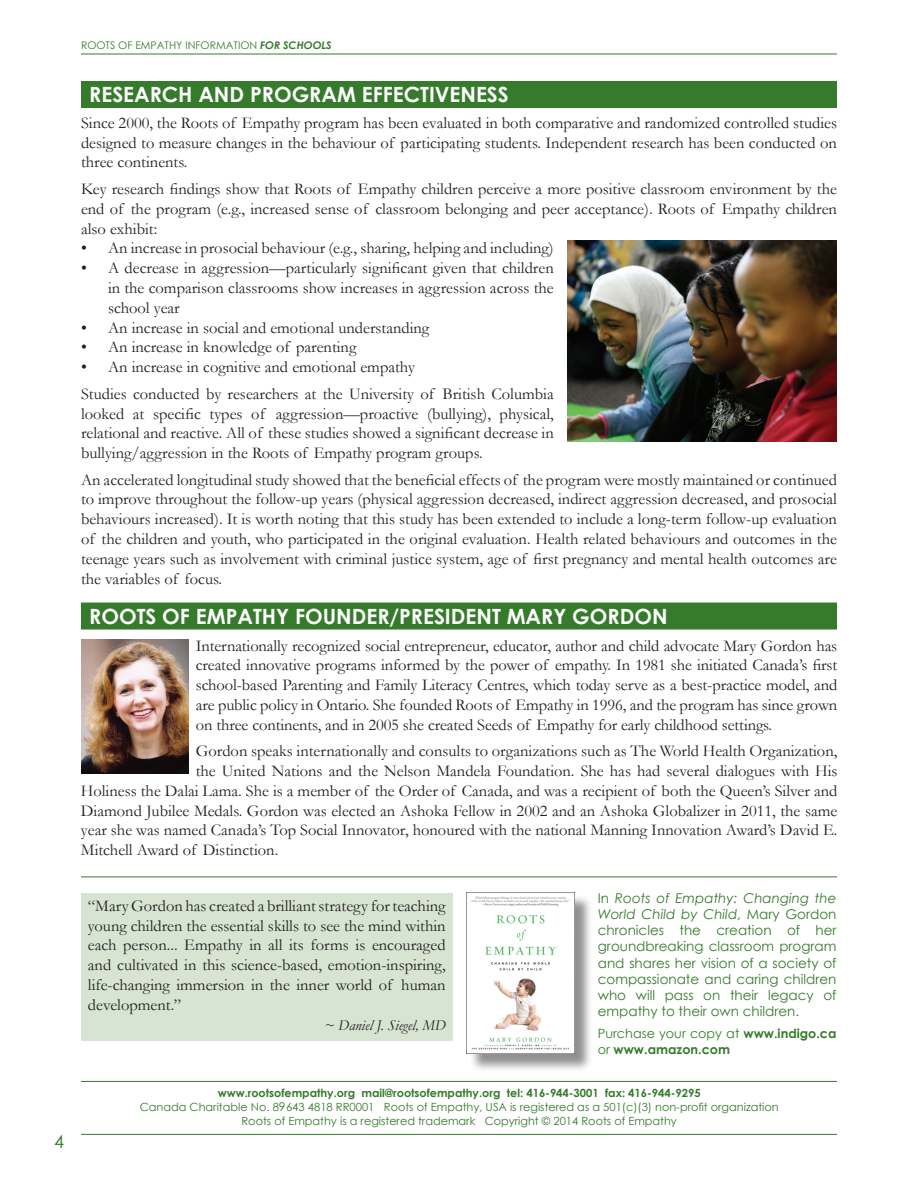
<style>
.page{position:relative;width:918px;height:1188px;background:#fff}
.page>*{position:absolute;margin:0;border:0;box-sizing:border-box;transform-origin:0 0}
.body{font:700 21px "Century Gothic";color:#fff}
.t1{font:18px "Century Gothic";color:#357b2b}
.body-2{font:16.5px/19.8px "Garamond";color:#231f20;text-align:justify}
.body-3{font:italic 15px "Garamond";color:#231f20}
.body-4{font:13.5px/16.2px "Century Gothic";color:#357b2b;text-align:justify}
.body-5{font:700 12.75px/15.3px "Century Gothic";color:#357b2b}
.t2{font:11.25px/13.5px "Century Gothic";color:#357b2b;text-align:center}
.t3{font:700 11.25px "Century Gothic";color:#357b2b}
.t4{font:10.5px "Century Gothic";color:#357b2b}
.s1{font-weight:700;font-style:italic}
.s2{font-style:italic}
.s3{font-weight:400}
.s4{font-size:12px}
</style>
<div class="page">
<hr style="left:81px;top:54px;width:756px;height:1px;background:#357b2b">
<hr style="left:81px;top:1134px;width:756px;height:1px;background:#357b2b">
<div style="left:82px;top:82px;width:754px;height:25px;background:#357b2b"></div>
<div style="left:81px;top:81px;width:756px;height:27px;border:2px solid #357b2b"></div>
<div style="left:469px;top:895px;width:124px;height:177px;background:#231f20;opacity:.5"></div>
<img style="left:467px;top:892px;width:108px;height:162px">
<img style="left:81px;top:640px;width:108px;height:133px">
<img style="left:567px;top:240px;width:270px;height:202px">
<div style="left:82px;top:603px;width:754px;height:26px;background:#357b2b"></div>
<div style="left:81px;top:603px;width:756px;height:27px;border:2px solid #357b2b"></div>
<div style="left:81px;top:893px;width:371px;height:148px;background:#d7e4d2"></div>
<hr style="left:81px;top:877px;width:756px;height:1px;background:#357b2b">
<hr style="left:81px;top:1081px;width:756px;height:1px;background:#357b2b">
<p class="t1" style="left:54px;top:1129px;width:11px">4</p>
<p class="t4" style="left:81px;top:38px;width:252px">ROOTS OF EMPATHY INFORMATION <span class="s1">FOR SCHOOLS</span></p>
<p class="body" style="left:89px;top:79px;width:421px">RESEARCH AND PROGRAM EFFECTIVENESS</p>
<p class="body-2" style="left:81px;top:112px;width:758px">Since 2000, the Roots of Empathy program has been evaluated in both comparative and randomized controlled studies designed to measure changes in the behaviour of participating students. Independent research has been conducted on three continents.</p>
<p class="body-2" style="left:81px;top:178px;width:758px">Key research findings show that Roots of Empathy children perceive a more positive classroom environment by the end of the program (e.g., increased sense of classroom belonging and peer acceptance). Roots of Empathy children also exhibit:</p>
<p class="body-2" style="left:81px;top:238px;width:474px">• An increase in prosocial behaviour (e.g., sharing, helping and including)</p>
<p class="body-2" style="left:108px;top:258px;width:447px;text-indent:-27px">• A decrease in aggression—particularly significant given that children in the comparison classrooms show increases in aggression across the school year</p>
<p class="body-2" style="left:81px;top:317px;width:350px">• An increase in social and emotional understanding</p>
<p class="body-2" style="left:81px;top:337px;width:277px">• An increase in knowledge of parenting</p>
<p class="body-2" style="left:81px;top:357px;width:335px">• An increase in cognitive and emotional empathy</p>
<p class="body-2" style="left:81px;top:383px;width:474px">Studies conducted by researchers at the University of British Columbia looked at specific types of aggression—proactive (bullying), physical, relational and reactive. All of these studies showed a significant decrease in bullying/aggression in the Roots of Empathy program groups.</p>
<p class="body-2" style="left:81px;top:469px;width:758px">An accelerated longitudinal study showed that the beneficial effects of the program were mostly maintained or continued to improve throughout the follow-up years (physical aggression decreased, indirect aggression decreased, and prosocial behaviours increased). It is worth noting that this study has been extended to include a long-term follow-up evaluation of the children and youth, who participated in the original evaluation. Health related behaviours and outcomes in the teenage years such as involvement with criminal justice system, age of first pregnancy and mental health outcomes are the variables of focus.</p>
<p class="body" style="left:89px;top:600px;width:580px">ROOTS OF EMPATHY FOUNDER/PRESIDENT MARY GORDON</p>
<p class="body-2" style="left:196px;top:635px;width:643px">Internationally recognized social entrepreneur, educator, author and child advocate Mary Gordon has created innovative programs informed by the power of empathy. In 1981 she initiated Canada’s first school-based Parenting and Family Literacy Centres, which today serve as a best-practice model, and are public policy in Ontario. She founded Roots of Empathy in 1996, and the program has since grown on three continents, and in 2005 she created Seeds of Empathy for early childhood settings.</p>
<p class="body-2" style="left:196px;top:741px;width:643px">Gordon speaks internationally and consults to organizations such as The World Health Organization,</p>
<p class="body-2" style="left:196px;top:761px;width:643px">the United Nations and the Nelson Mandela Foundation. She has had several dialogues with His</p>
<p class="body-2" style="left:81px;top:780px;width:758px">Holiness the Dalai Lama. She is a member of the Order of Canada, and was a recipient of both the Queen’s Silver and</p>
<p class="body-2" style="left:81px;top:800px;width:758px">Diamond Jubilee Medals. Gordon was elected an Ashoka Fellow in 2002 and an Ashoka Globalizer in 2011, the same</p>
<p class="body-2" style="left:81px;top:820px;width:758px">year she was named Canada’s Top Social Innovator, honoured with the national Manning Innovation Award’s David E.</p>
<p class="body-2" style="left:81px;top:840px;width:199px">Mitchell Award of Distinction.</p>
<p class="body-4" style="left:598px;top:890px;width:240px">In <span class="s2">Roots of Empathy: Changing the World Child by Child</span>, Mary Gordon chronicles the creation of her groundbreaking classroom program and shares her vision of a society of compassionate and caring children who will pass on their legacy of empathy to their own children.</p>
<p class="body-5" style="left:598px;top:1026px;width:240px"><span class="s3">Purchase your copy at</span> www.indigo.ca <span class="s3">or</span> www.amazon.com</p>
<p class="body-2" style="left:88px;top:895px;width:359px">“Mary Gordon has created a brilliant strategy for teaching young children the essential skills to see the mind within each person... Empathy in all its forms is encouraged and cultivated in this science-based, emotion-inspiring, life-changing immersion in the inner world of human development.”</p>
<p class="body-3" style="left:324px;top:1016px;width:123px">~ Daniel J. Siegel, MD</p>
<p class="t3" style="left:218px;top:1084px;width:485px">www.rootsofempathy.org mail@rootsofempathy.org tel: 416-944-3001 fax: 416-944-9295</p>
<p class="t2" style="left:140px;top:1100px;width:641px">Canada Charitable No. 8<span class="s4">9</span>643 4818 RR0001 Roots of Empathy, USA is registered as a 501(c)(3) non-profit organization<br>Roots of Empathy is a registered trademark Copyright © 2014 Roots of Empathy</p>
</div>
